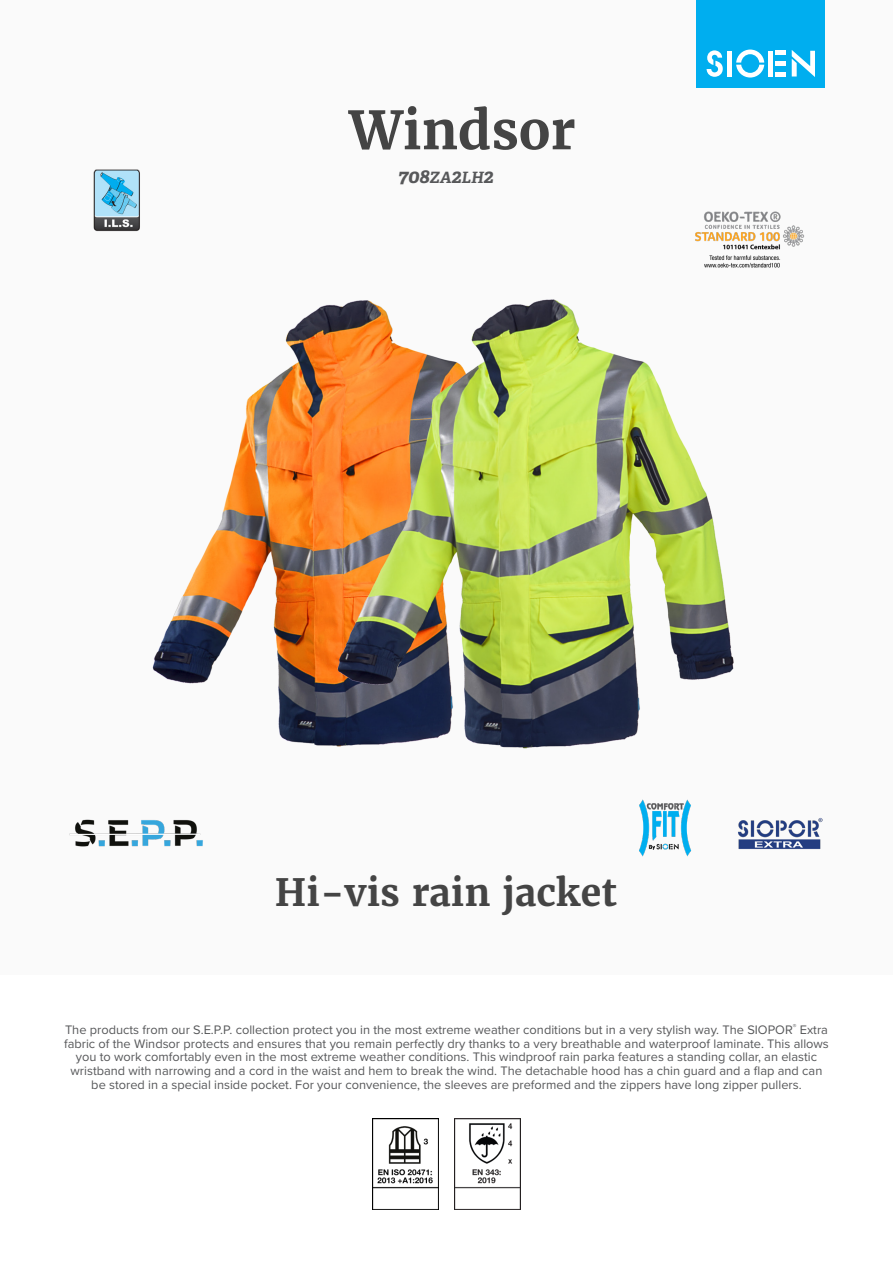
<style>
.page{position:relative;width:893px;height:1263px;background:#fff}
.page>*{position:absolute;margin:0;border:0;box-sizing:border-box;transform-origin:0 0}
.product_name{font:700 52.5px "Merriweather";color:#444}
.product_h2{font:700 37.5px "Merriweather";color:#444}
.product_ref{font:italic 700 19.5px "Adelle";color:#57585a}
.product_description{font:12.75px/13.8px "Proxima Nova";color:#57585a;text-align:center}
.s1{font-size:15.6px}
</style>
<div class="page">
<div style="left:0;top:0;width:893px;height:974px;background:#fafafa"></div>
<div style="left:697px;top:0;width:128px;height:88px;background:#00aeef"></div>
<svg style="left:707px;top:50px;width:16px;height:27px"></svg>
<svg style="left:736px;top:50px;width:28px;height:28px"></svg>
<div style="left:727px;top:51px;width:5px;height:26px;background:#fff"></div>
<div style="left:768px;top:51px;width:5px;height:26px;background:#fff"></div>
<div style="left:775px;top:72px;width:11px;height:5px;background:#fff"></div>
<div style="left:775px;top:61px;width:11px;height:5px;background:#fff"></div>
<hr style="left:775px;top:51px;width:11px;height:4px;background:#fff">
<svg style="left:792px;top:50px;width:23px;height:27px"></svg>
<img style="left:93px;top:169px;width:46px;height:63px">
<img style="left:783px;top:818px;width:40px;height:31px">
<img style="left:69px;top:819px;width:41px;height:28px">
<img style="left:783px;top:225px;width:21px;height:22px">
<img style="left:372px;top:1118px;width:66px;height:92px">
<img style="left:454px;top:1118px;width:67px;height:92px">
<img style="left:110px;top:170px;width:188px;height:677px">
<img style="left:298px;top:211px;width:485px;height:646px">
<p class="product_name" style="left:349px;top:97px;width:228px">Windsor</p>
<p class="product_ref" style="left:398px;top:164px;width:97px">708<span class="s1">ZA</span>2<span class="s1">LH</span>2</p>
<p class="product_h2" style="left:275px;top:868px;width:344px">Hi-vis rain jacket</p>
<p class="product_description" style="left:64px;top:1022px;width:766px">The products from our S.E.P.P. collection protect you in the most extreme weather conditions but in a very stylish way. The SIOPOR<sup>®</sup> Extra fabric of the Windsor protects and ensures that you remain perfectly dry thanks to a very breathable and waterproof laminate. This allows you to work comfortably even in the most extreme weather conditions. This windproof rain parka features a standing collar, an elastic wristband with narrowing and a cord in the waist and hem to break the wind. The detachable hood has a chin guard and a flap and can be stored in a special inside pocket. For your convenience, the sleeves are preformed and the zippers have long zipper pullers.</p>
</div>
